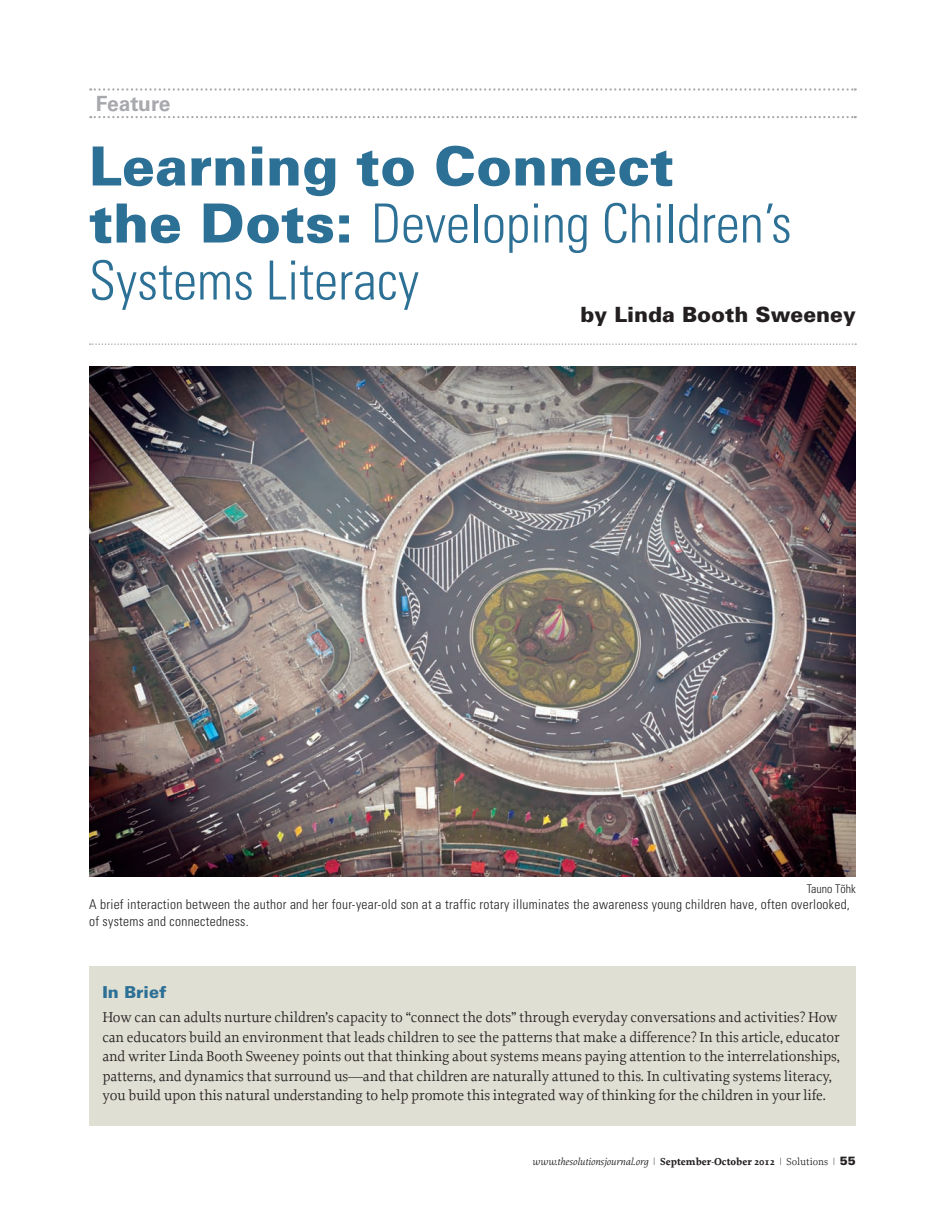
<style>
.page{position:relative;width:945px;height:1215px;background:#fff}
.page>*{position:absolute;margin:0;border:0;box-sizing:border-box;transform-origin:0 0}
.t1{font:300 condensed 54px/57px "Univers";color:#2d7096}
.t2{font:900 21px "Univers";color:#231f20}
.t3{font:700 21px "Univers LT Std";letter-spacing:-.005em;color:#a8a9ad}
.t4{font:900 16.5px "Univers LT Std";color:#2d7096}
.t5{font:15px/19.5px "Proforma";letter-spacing:-.01em;color:#231f20}
.t6{font:300 condensed 13.5px/16.5px "Univers";letter-spacing:.02em;color:#231f20}
.t7{font:300 condensed 12px "Univers";color:#231f20}
.t8{font:italic 10.5px "Proforma";color:#231f20}
.s1{font-weight:900;font-stretch:normal}
.s2{font-weight:300;font-style:normal}
.s3{font-weight:700;font-style:normal}
.s4{font-style:normal}
.s5{font-family:"Univers LT Std";font-weight:900;font-style:normal;font-size:12px}
</style>
<div class="page">
<svg style="left:90px;top:88px;width:766px;height:3px"></svg>
<svg style="left:90px;top:116px;width:766px;height:2px"></svg>
<svg style="left:90px;top:343px;width:766px;height:2px"></svg>
<img style="left:89px;top:367px;width:767px;height:510px">
<div style="left:89px;top:966px;width:767px;height:160px;background:#e0dfd3"></div>
<h2 class="t3" style="left:96px;top:91px;width:76px">Feature</h2>
<h1 class="t1" style="left:89px;top:137px;width:704px"><span class="s1">Learning to Connect<br>the Dots:</span> Developing Children’s<br>Systems Literacy</h1>
<h2 class="t2" style="left:581px;top:301px;width:277px">by Linda Booth Sweeney</h2>
<p class="t7" style="left:807px;top:882px;width:51px">Tauno Tõhk</p>
<p class="t6" style="left:89px;top:896px;width:762px">A brief interaction between the author and her four-year-old son at a traffic rotary illuminates the awareness young children have, often overlooked, of systems and connectedness.</p>
<p class="t4" style="left:102px;top:982px;width:66px">In Brief</p>
<p class="t5" style="left:102px;top:1007px;width:739px">How can can adults nurture children’s capacity to “connect the dots” through everyday conversations and activities? How can educators build an environment that leads children to see the patterns that make a difference? In this article, educator and writer Linda Booth Sweeney points out that thinking about systems means paying attention to the interrelationships, patterns, and dynamics that surround us—and that children are naturally attuned to this. In cultivating systems literacy, you build upon this natural understanding to help promote this integrated way of thinking for the children in your life.</p>
<p class="t8" style="left:532px;top:1155px;width:325px">www.thesolutionsjournal.org <span class="s2">|</span> <span class="s3">September-October 2012</span> <span class="s2">|</span> <span class="s4">Solutions</span> <span class="s2">|</span> <span class="s5">55</span></p>
</div>
